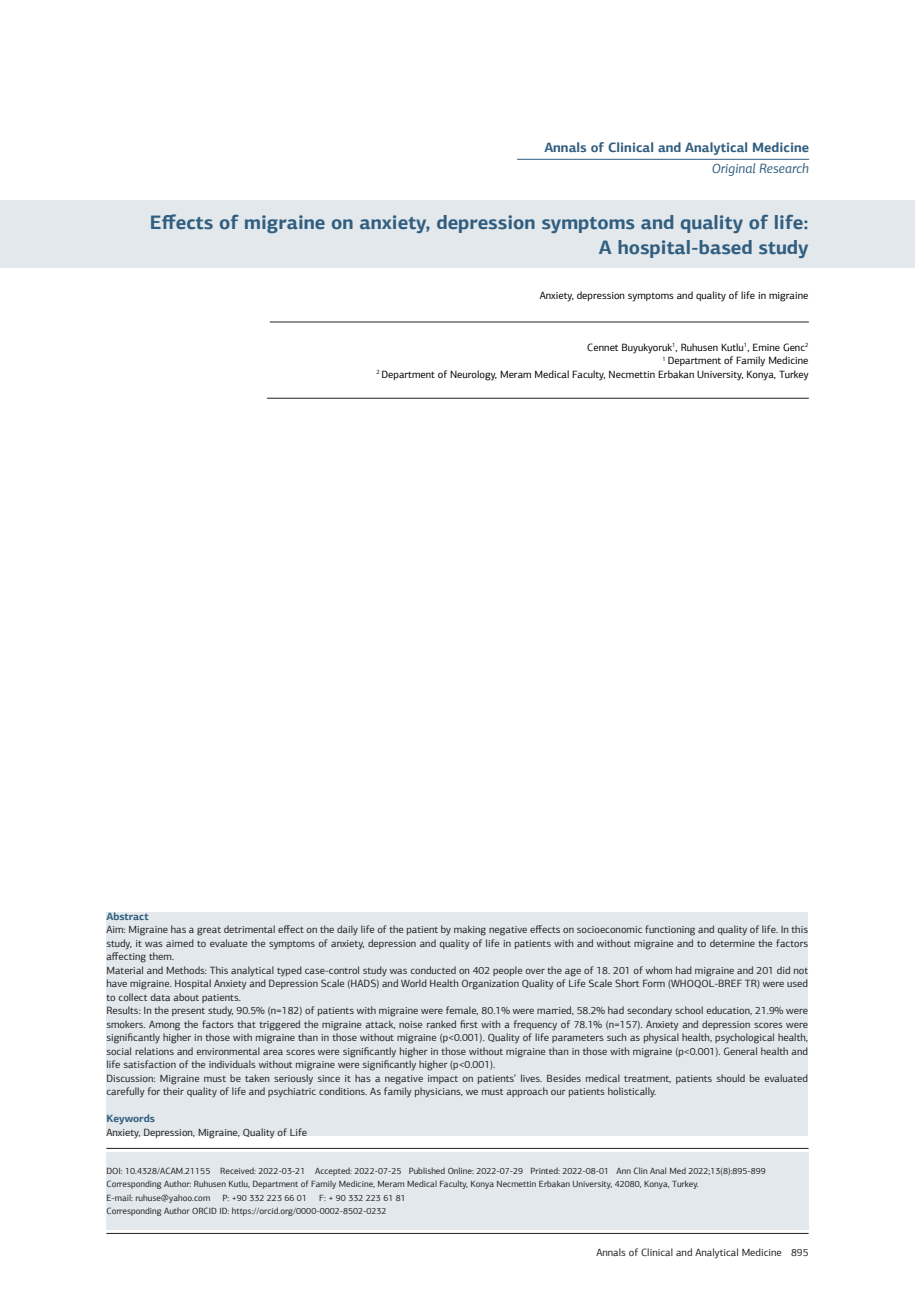
<style>
.page{position:relative;width:915px;height:1306px;background:#fff}
.page>*{position:absolute;margin:0;border:0;box-sizing:border-box;transform-origin:0 0}
.t1{font:700 19.5px "PF Agora Sans Pro";color:#315e80}
.t2{font:700 13.5px "PF Agora Sans Pro";color:#315e80}
.t3{font:italic 13.5px "PF Agora Sans Pro";color:#315e80}
.t4{font:10.5px/13.5px "PF Agora Sans Pro";color:#231f20;text-align:justify}
.t5{font:10.5px "PF Agora Sans Pro";color:#000}
.t6{font:700 10.5px "PF Agora Sans Pro";color:#315e80}
.t7{font:9px "PF Agora Sans Pro";color:#231f20}
</style>
<div class="page">
<hr style="left:106px;top:1233px;width:702px;height:1px;background:#231f20">
<div style="left:0;top:200px;width:914px;height:68px;background:#e2e8eb"></div>
<hr style="left:106px;top:1148px;width:702px;height:1px;background:#231f20">
<hr style="left:270px;top:322px;width:538px;height:1px;background:#231f20">
<hr style="left:267px;top:398px;width:541px;height:1px;background:#231f20">
<hr style="left:517px;top:159px;width:291px;height:1px;background:#315e80">
<div style="left:106px;top:1151px;width:702px;height:78px;background:#e2e8eb"></div>
<div style="left:106px;top:911px;width:701px;height:224px;background:#e2e8eb"></div>
<p class="t2" style="left:544px;top:139px;width:266px">Annals of Clinical and Analytical Medicine</p>
<p class="t3" style="left:711px;top:160px;width:99px">Original Research</p>
<p class="t1" style="left:150px;top:210px;width:660px">Effects of migraine on anxiety, depression symptoms and quality of life:</p>
<p class="t1" style="left:598px;top:235px;width:211px">A hospital-based study</p>
<p class="t5" style="left:539px;top:289px;width:270px">Anxiety, depression symptoms and quality of life in migraine</p>
<p class="t5" style="left:587px;top:341px;width:223px">Cennet Buyukyoruk<sup>1</sup>, Ruhusen Kutlu<sup>1</sup>, Emine Genc<sup>2</sup></p>
<p class="t5" style="left:662px;top:354px;width:147px"><sup>1</sup> Department of Family Medicine</p>
<p class="t5" style="left:376px;top:368px;width:433px"><sup>2</sup> Department of Neurology, Meram Medical Faculty, Necmettin Erbakan University, Konya, Turkey</p>
<p class="t6" style="left:106px;top:909px;width:44px">Abstract</p>
<p class="t4" style="left:106px;top:922px;width:703px">Aim: Migraine has a great detrimental effect on the daily life of the patient by making negative effects on socioeconomic functioning and quality of life. In this study, it was aimed to evaluate the symptoms of anxiety, depression and quality of life in patients with and without migraine and to determine the factors affecting them.</p>
<p class="t4" style="left:106px;top:963px;width:703px">Material and Methods: This analytical typed case-control study was conducted on 402 people over the age of 18. 201 of whom had migraine and 201 did not have migraine. Hospital Anxiety and Depression Scale (HADS) and World Health Organization Quality of Life Scale Short Form (WHOQOL-BREF TR) were used to collect data about patients.</p>
<p class="t4" style="left:106px;top:1003px;width:703px">Results: In the present study, 90.5% (n=182) of patients with migraine were female, 80.1% were married, 58.2% had secondary school education, 21.9% were smokers. Among the factors that triggered the migraine attack, noise ranked first with a frequency of 78.1% (n=157). Anxiety and depression scores were significantly higher in those with migraine than in those without migraine (p&lt;0.001). Quality of life parameters such as physical health, psychological health, social relations and environmental area scores were significantly higher in those without migraine than in those with migraine (p&lt;0.001). General health and life satisfaction of the individuals without migraine were significantly higher (p&lt;0.001).</p>
<p class="t4" style="left:106px;top:1071px;width:702px">Discussion: Migraine must be taken seriously since it has a negative impact on patients’ lives. Besides medical treatment, patients should be evaluated carefully for their quality of life and psychiatric conditions. As family physicians, we must approach our patients holistically.</p>
<p class="t6" style="left:106px;top:1112px;width:50px">Keywords</p>
<p class="t4" style="left:106px;top:1125px;width:202px">Anxiety, Depression, Migraine, Quality of Life</p>
<p class="t7" style="left:106px;top:1165px;width:660px">DOI: 10.4328/ACAM.21155 Received: 2022-03-21 Accepted: 2022-07-25 Published Online: 2022-07-29 Printed: 2022-08-01 Ann Clin Anal Med 2022;13(8):895-899</p>
<p class="t7" style="left:106px;top:1178px;width:593px">Corresponding Author: Ruhusen Kutlu, Department of Family Medicine, Meram Medical Faculty, Konya Necmettin Erbakan University, 42080, Konya, Turkey.</p>
<p class="t7" style="left:106px;top:1192px;width:105px">E-mail: ruhuse@yahoo.com</p>
<p class="t7" style="left:222px;top:1192px;width:86px">P: +90 332 223 66 01</p>
<p class="t7" style="left:319px;top:1192px;width:88px">F: + 90 332 223 61 81</p>
<p class="t7" style="left:106px;top:1205px;width:281px">Corresponding Author ORCID ID: https://orcid.org/0000-0002-8502-0232</p>
<p class="t4" style="left:596px;top:1245px;width:213px">Annals of Clinical and Analytical Medicine 895</p>
</div>
